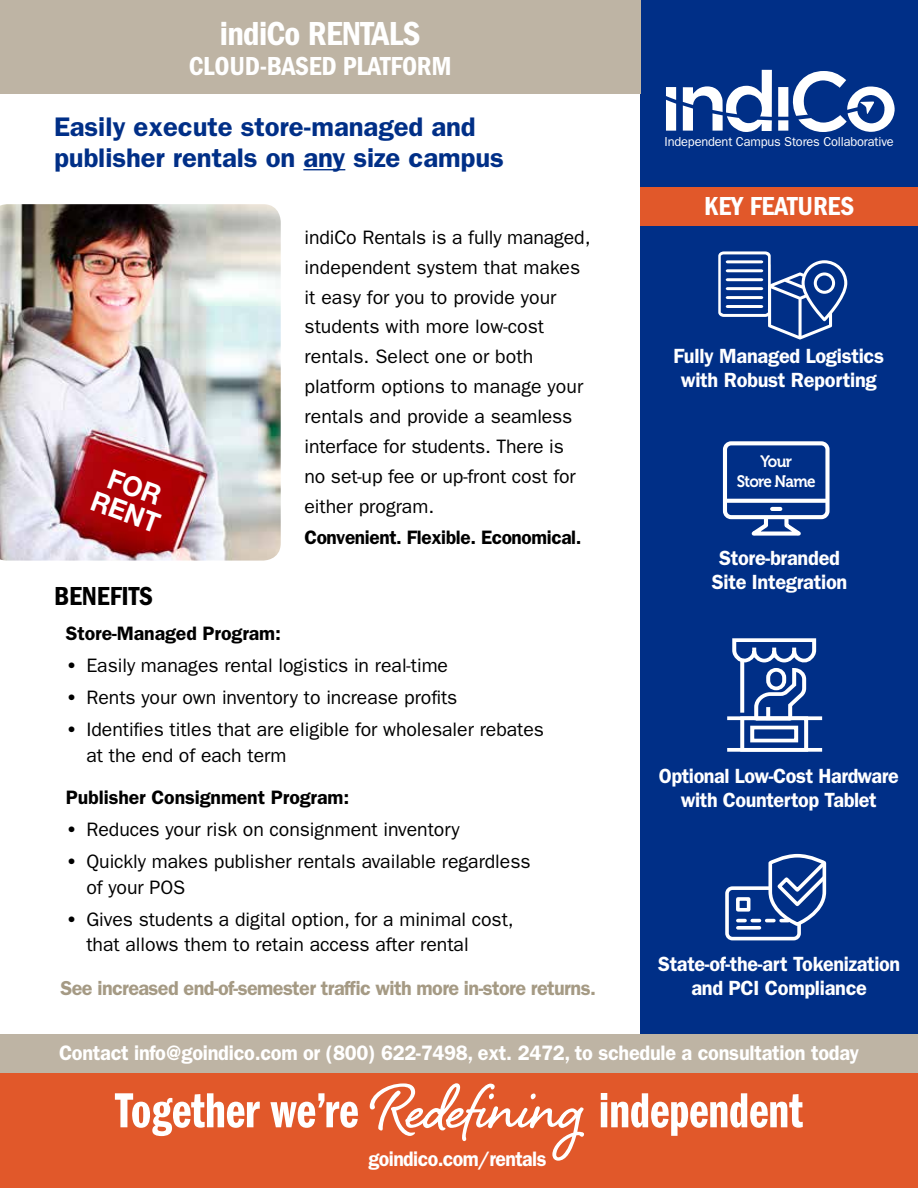
<style>
.page{position:relative;width:918px;height:1188px;background:#fff}
.page>*{position:absolute;margin:0;border:0;box-sizing:border-box;transform-origin:0 0}
.t1{font:51px "ITC Franklin Gothic Std Dm Cp";color:#fff}
.t2{font:34.5px "ITC Franklin Gothic Std Dm Cd";letter-spacing:-.02em;color:#fff}
.t3{font:700 27.45px/26.5px "Helvetica Neue LT Std";color:#fff;scale:.95 1}
.t4{font:600 27px/31.5px "ITC Franklin Gothic Std";letter-spacing:-.005em;color:#002f87}
.t5{font:27px "ITC Franklin Gothic Std Dm Cd";letter-spacing:-.01em;color:#fff}
.t6{font:27px "ITC Franklin Gothic Std Dm Cd";letter-spacing:-.005em;color:#000}
.t7{font:600 21px "ITC Franklin Gothic Std";letter-spacing:-.015em;color:#fff;scale:.95 1}
.t8{font:600 21px "ITC Franklin Gothic Std";letter-spacing:-.015em;color:#fff;scale:.93 1}
.t9{font:600 20.7px/24px "ITC Franklin Gothic Std";letter-spacing:-.015em;color:#fff;text-align:center;scale:.96 1}
.t10{font:600 20.7px/24px "ITC Franklin Gothic Std";letter-spacing:-.015em;color:#fff;text-align:center}
.t11{font:600 20.25px "ITC Franklin Gothic Std";letter-spacing:-.03em;color:#a59a84}
.t12{font:19.5px/30px "ITC Franklin Gothic Std";letter-spacing:-.005em;color:#000}
.t13{font:600 19.5px "ITC Franklin Gothic Std";letter-spacing:-.005em;color:#000}
.t14{font:16.5px/20px "Museo 700";letter-spacing:-.045em;color:#fff;text-align:center;scale:.92 1}
.t15{font:13.05px "ITC Franklin Gothic Std";letter-spacing:-.015em;color:#fff}
.s1{font-weight:600}
.s2{font-family:"Shelby";font-weight:700;font-size:79.95px}
</style>
<div class="page">
<div style="left:640px;top:0;width:278px;height:1071px;background:#002f87"></div>
<div style="left:0;top:0;width:640px;height:94px;background:#beb4a4"></div>
<svg style="left:666px;top:87px;width:10px;height:44px"></svg>
<svg style="left:683px;top:70px;width:89px;height:62px"></svg>
<svg style="left:778px;top:71px;width:117px;height:61px"></svg>
<hr style="left:303px;top:169px;width:42px;height:1px;background:#002f87">
<div style="left:640px;top:187px;width:278px;height:39px;background:#e1582a"></div>
<svg style="left:718px;top:251px;width:129px;height:89px"></svg>
<svg style="left:728px;top:499px;width:97px;height:4px"></svg>
<svg style="left:740px;top:507px;width:72px;height:29px"></svg>
<div style="left:723px;top:441px;width:107px;height:78px;border:4px solid #fff;border-radius:6px"></div>
<svg style="left:727px;top:748px;width:95px;height:4px"></svg>
<svg style="left:727px;top:716px;width:95px;height:4px"></svg>
<svg style="left:730px;top:638px;width:89px;height:86px"></svg>
<div style="left:740px;top:716px;width:68px;height:36px;border:4px solid #fff"></div>
<div style="left:750px;top:726px;width:48px;height:16px;border:4px solid #fff"></div>
<svg style="left:725px;top:853px;width:102px;height:88px"></svg>
<div style="left:0;top:1070px;width:918px;height:118px;background:#e1582a"></div>
<div style="left:0;top:1034px;width:918px;height:39px;background:#beb4a4"></div>
<img style="left:0;top:204px;width:281px;height:357px">
<h2 class="t2" style="left:220px;top:14px;width:202px">indiCo RENTALS</h2>
<h3 class="t5" style="left:189px;top:50px;width:264px">CLOUD-BASED PLATFORM</h3>
<h3 class="t4" style="left:54px;top:111px;width:451px">Easily execute store-managed and publisher rentals on any size campus</h3>
<h3 class="t3" style="left:106px;top:462px;width:76px;rotate:20deg">FOR<br>RENT</h3>
<p class="t12" style="left:304px;top:222px;width:288px">indiCo Rentals is a fully managed, independent system that makes it easy for you to provide your students with more low-cost rentals. Select one or both platform options to manage your rentals and provide a seamless interface for students. There is<br>no set-up fee or up-front cost for either program.</p>
<p class="t13" style="left:304px;top:525px;width:279px">Convenient. Flexible. Economical.</p>
<h3 class="t6" style="left:54px;top:581px;width:101px">BENEFITS</h3>
<p class="t13" style="left:66px;top:622px;width:217px">Store-Managed Program:</p>
<p class="t12" style="left:66px;top:651px;width:384px"><span class="s1">•</span> Easily manages rental logistics in real-time</p>
<p class="t12" style="left:66px;top:683px;width:393px"><span class="s1">•</span> Rents your own inventory to increase profits</p>
<p class="t12" style="left:86px;top:717px;width:459px;line-height:25.5px;text-indent:-21px"><span class="s1">•</span> Identifies titles that are eligible for wholesaler rebates at the end of each term</p>
<p class="t13" style="left:66px;top:786px;width:285px">Publisher Consignment Program:</p>
<p class="t12" style="left:66px;top:815px;width:395px"><span class="s1">•</span> Reduces your risk on consignment inventory</p>
<p class="t12" style="left:86px;top:849px;width:446px;line-height:25.5px;text-indent:-21px"><span class="s1">•</span> Quickly makes publisher rentals available regardless of your POS</p>
<p class="t12" style="left:86px;top:906px;width:429px;line-height:25.5px;text-indent:-21px"><span class="s1">•</span> Gives students a digital option, for a minimal cost, that allows them to retain access after rental</p>
<p class="t11" style="left:61px;top:976px;width:537px">See increased end-of-semester traffic with more in-store returns.</p>
<p class="t15" style="left:665px;top:134px;width:231px">Independent Campus Stores Collaborative</p>
<h3 class="t5" style="left:704px;top:191px;width:151px">KEY FEATURES</h3>
<p class="t10" style="left:673px;top:344px;width:212px">Fully Managed Logistics with Robust Reporting</p>
<p class="t14" style="left:737px;top:452px;width:87px">Your<br>Store Name</p>
<p class="t10" style="left:712px;top:546px;width:137px">Store-branded<br>Site Integration</p>
<p class="t9" style="left:659px;top:764px;width:251px">Optional Low-Cost Hardware with Countertop Tablet</p>
<p class="t9" style="left:658px;top:952px;width:254px">State-of-the-art Tokenization and PCI Compliance</p>
<p class="t7" style="left:59px;top:1040px;width:844px">Contact info@goindico.com or (800) 622-7498, ext. 2472, to schedule a consultation today</p>
<h1 class="t1" style="left:115px;top:1082px;width:690px">Together we’re <span class="s2">Redefining</span> independent</h1>
<p class="t8" style="left:369px;top:1147px;width:193px">goindico.com/rentals</p>
</div>
